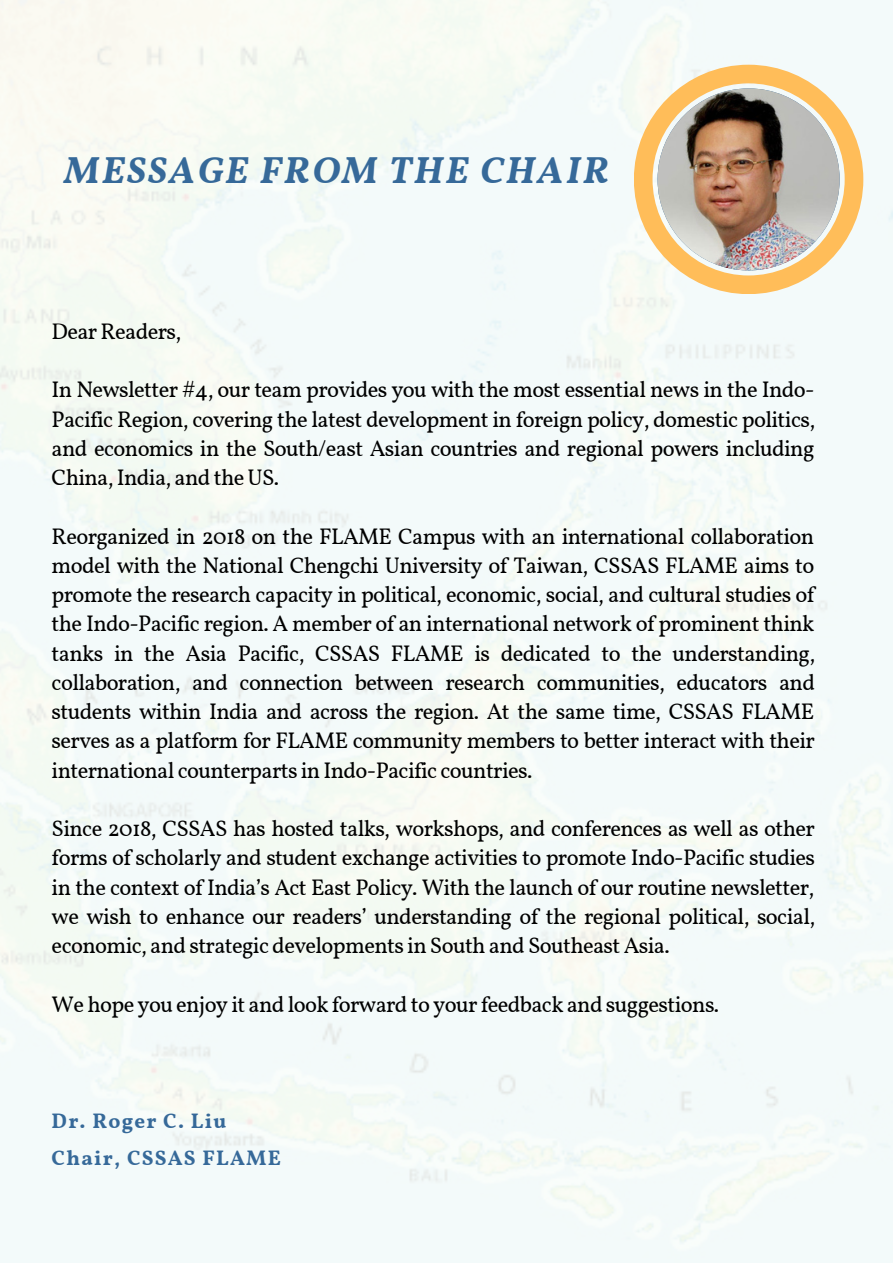
<style>
.page{position:relative;width:893px;height:1264px;background:#fff}
.page>*{position:absolute;margin:0;border:0;box-sizing:border-box;transform-origin:0 0}
.t1{font:italic 700 37.5px "Vollkorn";letter-spacing:.06em;color:#366999}
.t2{font:22.5px/29.2px "Vollkorn";letter-spacing:-.03em;color:#000;text-align:justify}
.t3{font:700 21px/37px "Vollkorn";letter-spacing:.06em;color:#366999}
</style>
<div class="page">
<img style="left:633px;top:65px;width:230px;height:229px">
<h1 class="t1" style="left:65px;top:148px;width:546px">MESSAGE FROM THE CHAIR</h1>
<p class="t2" style="left:52px;top:318px;width:131px">Dear Readers,</p>
<p class="t2" style="left:52px;top:377px;width:765px">In Newsletter #4, our team provides you with the most essential news in the Indo-Pacific Region, covering the latest development in foreign policy, domestic politics, and economics in the South/east Asian countries and regional powers including China, India, and the US.</p>
<p class="t2" style="left:52px;top:523px;width:765px">Reorganized in 2018 on the FLAME Campus with an international collaboration model with the National Chengchi University of Taiwan, CSSAS FLAME aims to promote the research capacity in political, economic, social, and cultural studies of the Indo-Pacific region. A member of an international network of prominent think tanks in the Asia Pacific, CSSAS FLAME is dedicated to the understanding, collaboration, and connection between research communities, educators and students within India and across the region. At the same time, CSSAS FLAME serves as a platform for FLAME community members to better interact with their international counterparts in Indo-Pacific countries.</p>
<p class="t2" style="left:52px;top:815px;width:765px">Since 2018, CSSAS has hosted talks, workshops, and conferences as well as other forms of scholarly and student exchange activities to promote Indo-Pacific studies in the context of India’s Act East Policy. With the launch of our routine newsletter, we wish to enhance our readers’ understanding of the regional political, social, economic, and strategic developments in South and Southeast Asia.</p>
<p class="t2" style="left:52px;top:991px;width:669px">We hope you enjoy it and look forward to your feedback and suggestions.</p>
<p class="t3" style="left:52px;top:1103px;width:231px">Dr. Roger C. Liu<br>Chair, CSSAS FLAME</p>
</div>
